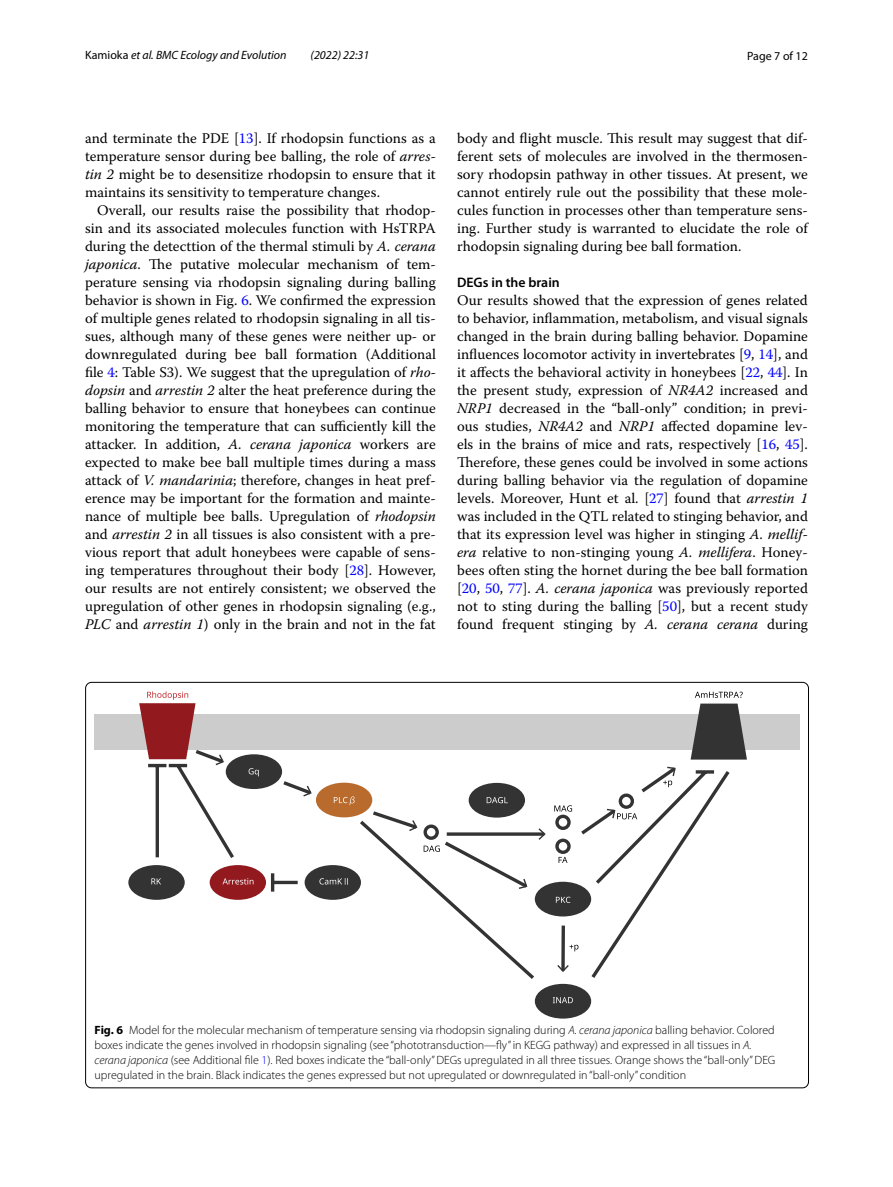
<style>
.page{position:relative;width:893px;height:1187px;background:#fff}
.page>*{position:absolute;margin:0;border:0;box-sizing:border-box;transform-origin:0 0}
.t1{font:14.7px/18px "Warnock Pro";color:#000;text-align:justify}
.t2{font:600 13.8px "Myriad Pro";color:#000}
.t3{font:300 12px/15px "Myriad Pro";color:#000}
.t4{font:italic 12px "Myriad Pro";color:#000}
.t5{font:12px "Myriad Pro";color:#000}
.s1{font-style:normal}
.s2{color:#00f}
.s3{font-style:italic}
.s4{font-weight:700}
</style>
<div class="page">
<div style="left:94px;top:714px;width:706px;height:36px;background:#ccc"></div>
<div style="left:226px;top:754px;width:56px;height:35px;background:#333;border-radius:50%"></div>
<div style="left:128px;top:865px;width:57px;height:34px;background:#333;border-radius:50%"></div>
<div style="left:210px;top:865px;width:56px;height:34px;background:#921a1f;border-radius:50%"></div>
<div style="left:305px;top:865px;width:56px;height:34px;background:#333;border-radius:50%"></div>
<div style="left:535px;top:983px;width:56px;height:35px;background:#333;border-radius:50%"></div>
<svg style="left:145px;top:761px;width:211px;height:133px"></svg>
<svg style="left:356px;top:782px;width:242px;height:197px"></svg>
<svg style="left:139px;top:691px;width:88px;height:74px"></svg>
<svg style="left:249px;top:768px;width:10px;height:8px"></svg>
<svg style="left:334px;top:796px;width:21px;height:9px"></svg>
<svg style="left:487px;top:797px;width:21px;height:6px"></svg>
<svg style="left:695px;top:691px;width:48px;height:6px"></svg>
<svg style="left:553px;top:997px;width:20px;height:6px"></svg>
<svg style="left:222px;top:878px;width:31px;height:6px"></svg>
<svg style="left:151px;top:878px;width:10px;height:6px"></svg>
<svg style="left:319px;top:878px;width:29px;height:6px"></svg>
<svg style="left:424px;top:838px;width:107px;height:52px"></svg>
<svg style="left:554px;top:703px;width:193px;height:270px"></svg>
<p class="t4" style="left:85px;top:48px;width:203px"><span class="s1">Kamioka</span> et al. BMC Ecology and Evolution</p>
<p class="t4" style="left:311px;top:48px;width:60px">(2022) 22:31</p>
<p class="t5" style="left:747px;top:48px;width:62px">Page 7 of 12</p>
<p class="t1" style="left:85px;top:128px;width:352px">and terminate the PDE [<span class="s2">13</span>]. If rhodopsin functions as a temperature sensor during bee balling, the role of <span class="s3">arres&shy;tin 2</span> might be to desensitize rhodopsin to ensure that it maintains its sensitivity to temperature changes.</p>
<p class="t1" style="left:85px;top:200px;width:352px;text-indent:12px">Overall, our results raise the possibility that rhodop&shy;sin and its associated molecules function with HsTRPA during the detecttion of the thermal stimuli by <span class="s3">A. cerana japonica</span>. The putative molecular mechanism of tem&shy;perature sensing via rhodopsin signaling during balling behavior is shown in Fig. <span class="s2">6</span>. We confirmed the expression of multiple genes related to rhodopsin signaling in all tis&shy;sues, although many of these genes were neither up- or downregulated during bee ball formation (Additional file <span class="s2">4</span>: Table S3). We suggest that the upregulation of <span class="s3">rho&shy;dopsin</span> and <span class="s3">arrestin 2</span> alter the heat preference during the balling behavior to ensure that honeybees can continue monitoring the temperature that can sufficiently kill the attacker. In addition, <span class="s3">A. cerana japonica</span> workers are expected to make bee ball multiple times during a mass attack of <span class="s3">V. mandarinia</span>; therefore, changes in heat pref&shy;erence may be important for the formation and mainte&shy;nance of multiple bee balls. Upregulation of <span class="s3">rhodopsin </span>and <span class="s3">arrestin 2</span> in all tissues is also consistent with a pre&shy;vious report that adult honeybees were capable of sens&shy;ing temperatures throughout their body [<span class="s2">28</span>]. However, our results are not entirely consistent; we observed the upregulation of other genes in rhodopsin signaling (e.g., <span class="s3">PLC</span> and <span class="s3">arrestin 1</span>) only in the brain and not in the fat</p>
<p class="t1" style="left:457px;top:128px;width:352px">body and flight muscle. This result may suggest that dif&shy;ferent sets of molecules are involved in the thermosen&shy;sory rhodopsin pathway in other tissues. At present, we cannot entirely rule out the possibility that these mole&shy;cules function in processes other than temperature sens&shy;ing. Further study is warranted to elucidate the role of rhodopsin signaling during bee ball formation.</p>
<p class="t2" style="left:457px;top:273px;width:104px">DEGs in the brain</p>
<p class="t1" style="left:457px;top:290px;width:352px">Our results showed that the expression of genes related to behavior, inflammation, metabolism, and visual signals changed in the brain during balling behavior. Dopamine influences locomotor activity in invertebrates [<span class="s2">9</span>, <span class="s2">14</span>], and it affects the behavioral activity in honeybees [<span class="s2">22</span>, <span class="s2">44</span>]. In the present study, expression of <span class="s3">NR4A2</span> increased and <span class="s3">NRP1</span> decreased in the “ball-only” condition; in previ&shy;ous studies, <span class="s3">NR4A2</span> and <span class="s3">NRP1</span> affected dopamine lev&shy;els in the brains of mice and rats, respectively [<span class="s2">16</span>, <span class="s2">45</span>].<br>Therefore, these genes could be involved in some actions during balling behavior via the regulation of dopamine levels. Moreover, Hunt et al. [<span class="s2">27</span>] found that <span class="s3">arrestin 1 </span>was included in the QTL related to stinging behavior, and that its expression level was higher in stinging <span class="s3">A. mellif&shy;era</span> relative to non-stinging young <span class="s3">A. mellifera</span>. Honey&shy;bees often sting the hornet during the bee ball formation [<span class="s2">20</span>, <span class="s2">50</span>, <span class="s2">77</span>]. <span class="s3">A. cerana japonica</span> was previously reported not to sting during the balling [<span class="s2">50</span>], but a recent study found frequent stinging by <span class="s3">A. cerana cerana</span> during</p>
<p class="t3" style="left:95px;top:1022px;width:682px"><span class="s4">Fig. 6</span> Model for the molecular mechanism of temperature sensing via rhodopsin signaling during <span class="s3">A. cerana japonica</span> balling behavior. Colored boxes indicate the genes involved in rhodopsin signaling (see “phototransduction—fly” in KEGG pathway) and expressed in all tissues in <span class="s3">A. cerana japonica</span> (see Additional file <span class="s2">1</span>). Red boxes indicate the “ball-only” DEGs upregulated in all three tissues. Orange shows the “ball-only” DEG upregulated in the brain. Black indicates the genes expressed but not upregulated or downregulated in “ball-only” condition</p>
</div>
